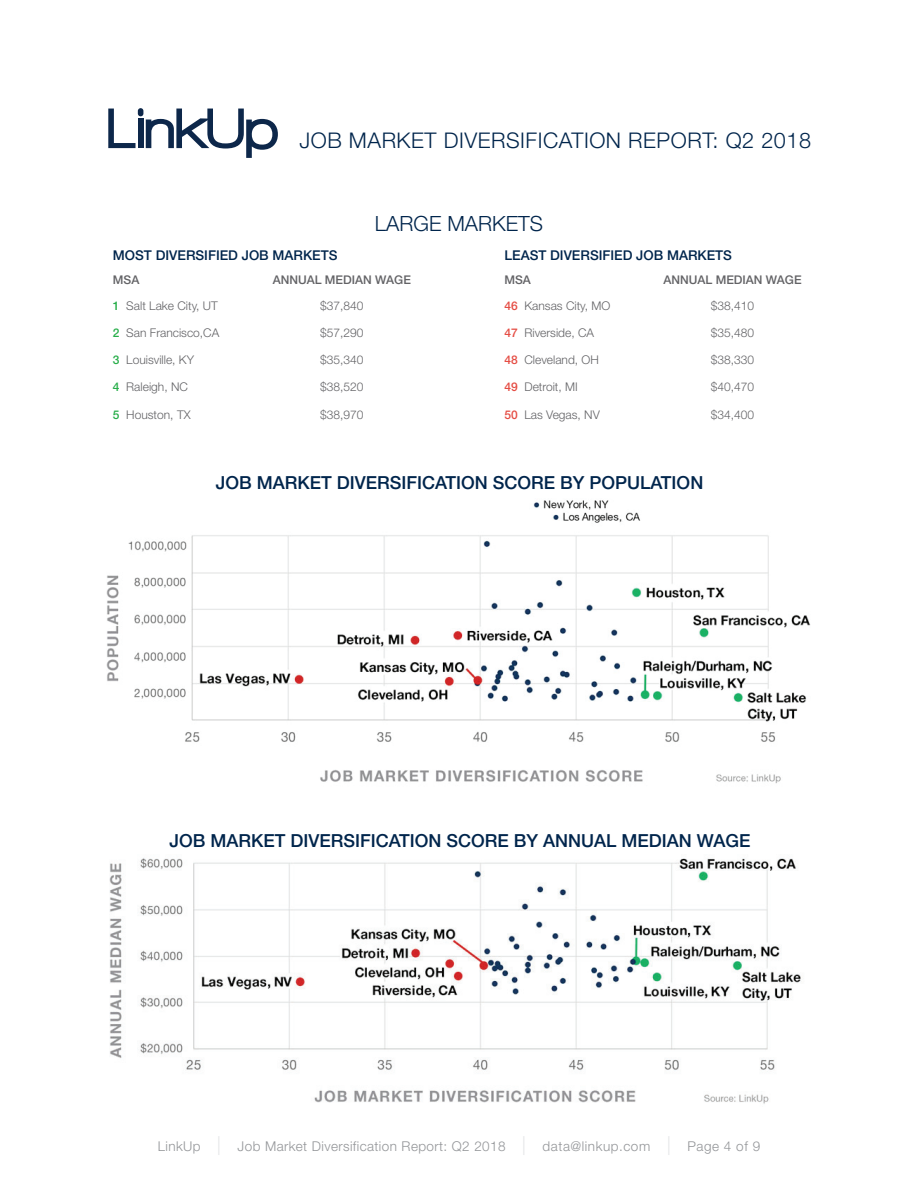
<style>
.page{position:relative;width:918px;height:1188px;background:#fff}
.page>*{position:absolute;margin:0;border:0;box-sizing:border-box;transform-origin:0 0}
.t1{font:300 21.6px "Helvetica Neue LT Std";letter-spacing:.025em;color:#00254c}
.t2{font:300 21px "Helvetica Neue LT Std";color:#00254c}
.t3{font:500 18px "Helvetica Neue LT Std";color:#00254c}
.t4{font:300 13.5px "Helvetica Neue LT Std";letter-spacing:.03em;color:#939598}
.t5{font:500 13.5px "Helvetica Neue LT Std";color:#00254c}
.t6{font:300 12px "Helvetica Neue LT Std";color:#636366}
.t7{font:500 12px "Helvetica Neue LT Std";color:#636366}
.s1{font-weight:500;color:#28ae4a}
.s2{font-weight:500;color:#e54d44}
.s3{font-size:18.9px;color:#dcdddf}
</style>
<div class="page">
<svg style="left:108px;top:109px;width:28px;height:39px"></svg>
<div style="left:138px;top:118px;width:5px;height:30px;background:#0d274a"></div>
<svg style="left:146px;top:109px;width:132px;height:49px"></svg>
<div style="left:138px;top:108px;width:5px;height:8px;background:#0d274a;border-radius:3px"></div>
<img style="left:107px;top:500px;width:703px;height:284px">
<img style="left:109px;top:858px;width:692px;height:246px">
<h1 class="t1" style="left:300px;top:133px;width:513px">JOB MARKET DIVERSIFICATION REPORT: Q2 2018</h1>
<h2 class="t2" style="left:375px;top:215px;width:170px">LARGE MARKETS</h2>
<p class="t5" style="left:113px;top:250px;width:226px">MOST DIVERSIFIED JOB MARKETS</p>
<p class="t7" style="left:113px;top:276px;width:28px">MSA</p>
<p class="t7" style="left:273px;top:276px;width:140px">ANNUAL MEDIAN WAGE</p>
<p class="t6" style="left:113px;top:301px;width:106px"><span class="s1">1</span> Salt Lake City, UT</p>
<p class="t6" style="left:320px;top:301px;width:45px">$37,840</p>
<p class="t6" style="left:113px;top:328px;width:108px"><span class="s1">2</span> San Francisco,CA</p>
<p class="t6" style="left:320px;top:328px;width:45px">$57,290</p>
<p class="t6" style="left:113px;top:356px;width:83px"><span class="s1">3</span> Louisville, KY</p>
<p class="t6" style="left:320px;top:356px;width:45px">$35,340</p>
<p class="t6" style="left:113px;top:383px;width:76px"><span class="s1">4</span> Raleigh, NC</p>
<p class="t6" style="left:320px;top:383px;width:45px">$38,520</p>
<p class="t6" style="left:113px;top:410px;width:79px"><span class="s1">5</span> Houston, TX</p>
<p class="t6" style="left:320px;top:410px;width:45px">$38,970</p>
<p class="t5" style="left:504px;top:250px;width:229px">LEAST DIVERSIFIED JOB MARKETS</p>
<p class="t7" style="left:504px;top:276px;width:28px">MSA</p>
<p class="t7" style="left:663px;top:276px;width:140px">ANNUAL MEDIAN WAGE</p>
<p class="t6" style="left:504px;top:301px;width:107px"><span class="s2">46</span> Kansas City, MO</p>
<p class="t6" style="left:711px;top:301px;width:45px">$38,410</p>
<p class="t6" style="left:504px;top:328px;width:91px"><span class="s2">47</span> Riverside, CA</p>
<p class="t6" style="left:711px;top:328px;width:45px">$35,480</p>
<p class="t6" style="left:504px;top:356px;width:96px"><span class="s2">48</span> Cleveland, OH</p>
<p class="t6" style="left:711px;top:356px;width:45px">$38,330</p>
<p class="t6" style="left:504px;top:383px;width:75px"><span class="s2">49</span> Detroit, MI</p>
<p class="t6" style="left:711px;top:383px;width:45px">$40,470</p>
<p class="t6" style="left:504px;top:410px;width:97px"><span class="s2">50</span> Las Vegas, NV</p>
<p class="t6" style="left:711px;top:410px;width:45px">$34,400</p>
<h3 class="t3" style="left:216px;top:476px;width:489px">JOB MARKET DIVERSIFICATION SCORE BY POPULATION</h3>
<h3 class="t3" style="left:169px;top:834px;width:583px">JOB MARKET DIVERSIFICATION SCORE BY ANNUAL MEDIAN WAGE</h3>
<p class="t4" style="left:158px;top:1141px;width:64px">LinkUp <span class="s3">|</span></p>
<p class="t4" style="left:238px;top:1141px;width:289px">Job Market Diversification Report: Q2 2018 <span class="s3">|</span></p>
<p class="t4" style="left:543px;top:1141px;width:129px">data@linkup.com <span class="s3">|</span></p>
<p class="t4" style="left:687px;top:1141px;width:74px">Page 4 of 9</p>
</div>
